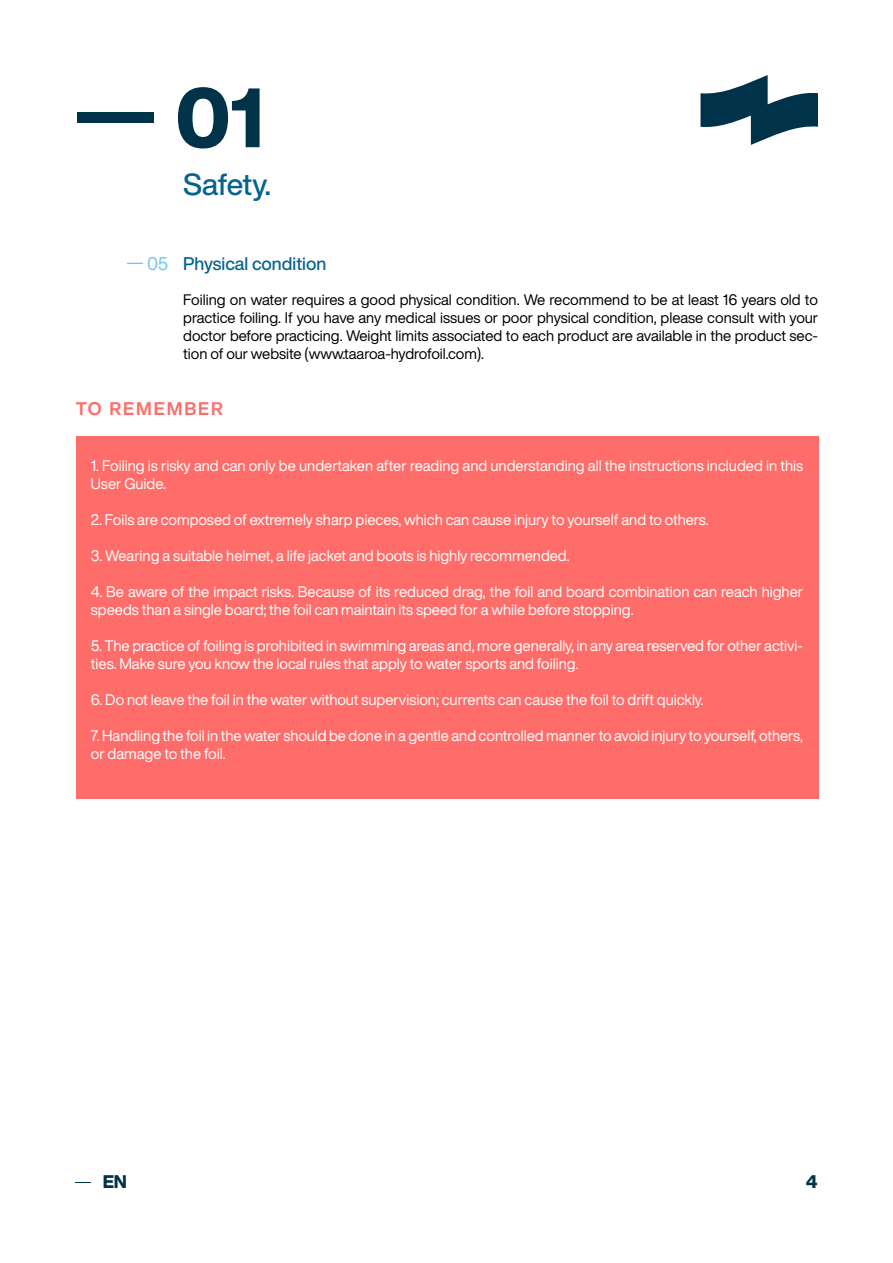
<style>
.page{position:relative;width:893px;height:1263px;background:#fff}
.page>*{position:absolute;margin:0;border:0;box-sizing:border-box;transform-origin:0 0}
.t1{font:800 82.5px "Helvetica Now Display";color:#003349}
.t2{font:500 30px "Helvetica Now Display";letter-spacing:-.02em;color:#03658c}
.t3{font:500 18px "Helvetica Now Display";color:#03658c}
.t4{font:700 18px "Helvetica Now Display";letter-spacing:.11em;color:#ff6d6a}
.t5{font:800 18px "Helvetica Now Display";color:#003349}
.t6{font:18px "Helvetica Now Display";color:#6fc7ea}
.t7{font:15px/18px "Helvetica Now Display";color:#fff}
.t8{font:15px/18px "Helvetica Now Display";color:#000;text-align:justify}
</style>
<div class="page">
<div style="left:76px;top:436px;width:742px;height:362px;background:#ff6d6a"></div>
<svg style="left:700px;top:75px;width:118px;height:70px"></svg>
<svg style="left:75px;top:1182px;width:15px;height:1px"></svg>
<p class="t1" style="left:75px;top:61px;width:191px">— 01</p>
<p class="t2" style="left:183px;top:163px;width:89px">Safety.</p>
<p class="t6" style="left:126px;top:251px;width:43px">— 05</p>
<p class="t3" style="left:183px;top:251px;width:144px">Physical condition</p>
<p class="t8" style="left:183px;top:290px;width:636px">Foiling on water requires a good physical condition. We recommend to be at least 16 years old to practice foiling. If you have any medical issues or poor physical condition, please consult with your doctor before practicing. Weight limits associated to each product are available in the product sec&shy;tion of our website (www.taaroa-hydrofoil.com).</p>
<p class="t4" style="left:76px;top:396px;width:149px">TO REMEMBER</p>
<p class="t7" style="left:91px;top:456px;width:714px">1. Foiling is risky and can only be undertaken after reading and understanding all the instructions included in this<br>User Guide.</p>
<p class="t7" style="left:91px;top:510px;width:619px">2. Foils are composed of extremely sharp pieces, which can cause injury to yourself and to others.</p>
<p class="t7" style="left:91px;top:546px;width:480px">3. Wearing a suitable helmet, a life jacket and boots is highly recommended.</p>
<p class="t7" style="left:91px;top:582px;width:714px">4. Be aware of the impact risks. Because of its reduced drag, the foil and board combination can reach higher speeds than a single board; the foil can maintain its speed for a while before stopping.</p>
<p class="t7" style="left:91px;top:636px;width:714px">5. The practice of foiling is prohibited in swimming areas and, more generally, in any area reserved for other activi&shy;ties. Make sure you know the local rules that apply to water sports and foiling.</p>
<p class="t7" style="left:91px;top:690px;width:614px">6. Do not leave the foil in the water without supervision; currents can cause the foil to drift quickly.</p>
<p class="t7" style="left:91px;top:726px;width:714px">7. Handling the foil in the water should be done in a gentle and controlled manner to avoid injury to yourself, others, or damage to the foil.</p>
<p class="t5" style="left:103px;top:1169px;width:26px">EN</p>
<p class="t5" style="left:806px;top:1169px;width:13px">4</p>
</div>
